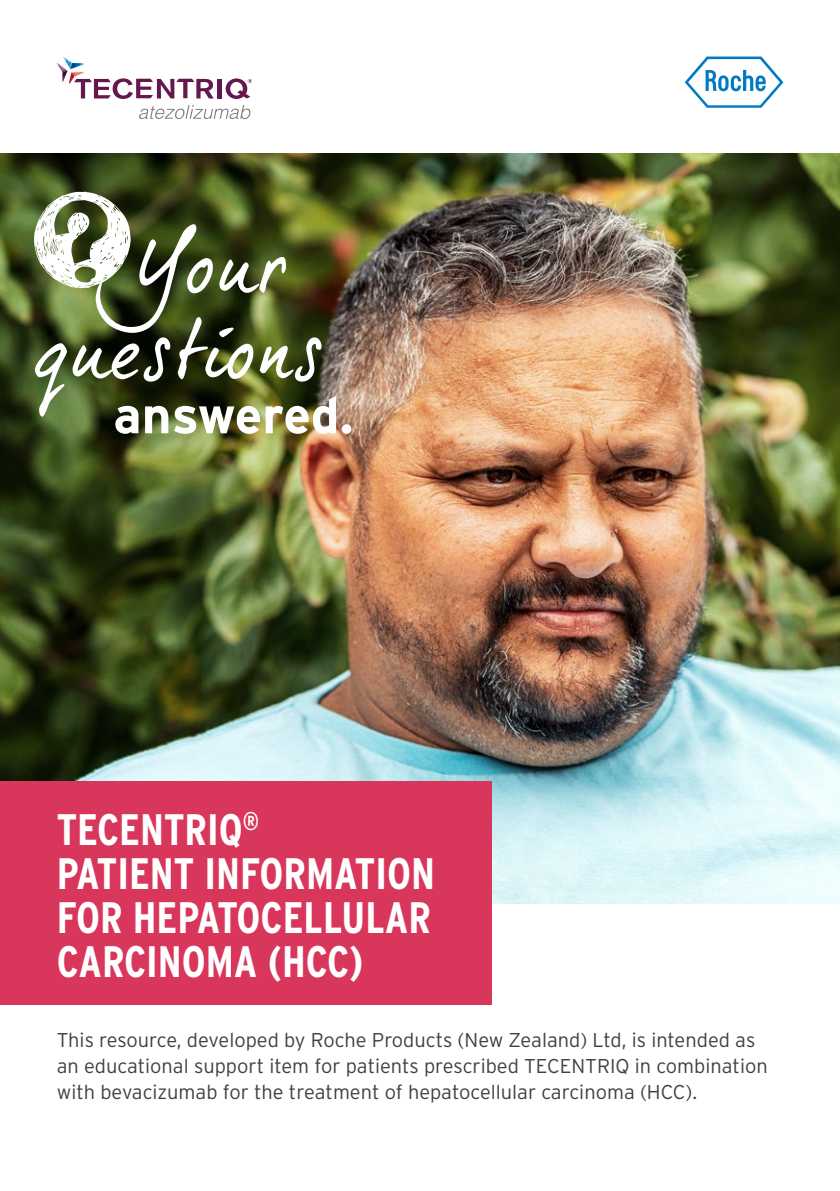
<style>
.page{position:relative;width:840px;height:1191px;background:#fff}
.page>*{position:absolute;margin:0;border:0;box-sizing:border-box;transform-origin:0 0}
.t1{font:85px/85.6px "dear Joe 5 CASUAL P";color:#fff}
.t2{font:700 51.2px "Interstate";color:#fff}
.t3{font:700 44px/44px "Interstate Condensed";color:#fff}
.t4{font:300 20px/26px "Interstate";color:#414042}
</style>
<div class="page">
<img style="left:0;top:153px;width:839px;height:750px">
<svg style="left:34px;top:192px;width:97px;height:96px"></svg>
<svg style="left:684px;top:57px;width:99px;height:51px"></svg>
<svg style="left:139px;top:105px;width:111px;height:14px"></svg>
<hr style="left:218px;top:79px;width:4px;height:19px;background:#64184f">
<svg style="left:57px;top:57px;width:156px;height:42px"></svg>
<svg style="left:225px;top:78px;width:27px;height:21px"></svg>
<div style="left:0;top:781px;width:491px;height:224px;background:#d8365a"></div>
<h1 class="t1" style="left:34px;top:218px;width:292px;text-indent:102px">Your questions</h1>
<h2 class="t2" style="left:113px;top:387px;width:242px">answered.</h2>
<h3 class="t3" style="left:57px;top:807px;width:379px">TECENTRIQ<sup>®<br></sup>PATIENT INFORMATION<br>FOR HEPATOCELLULAR<br>CARCINOMA (HCC)</h3>
<p class="t4" style="left:57px;top:1026px;width:712px">This resource, developed by Roche Products (New Zealand) Ltd, is intended as an educational support item for patients prescribed TECENTRIQ in combination with bevacizumab for the treatment of hepatocellular carcinoma (HCC).</p>
</div>
